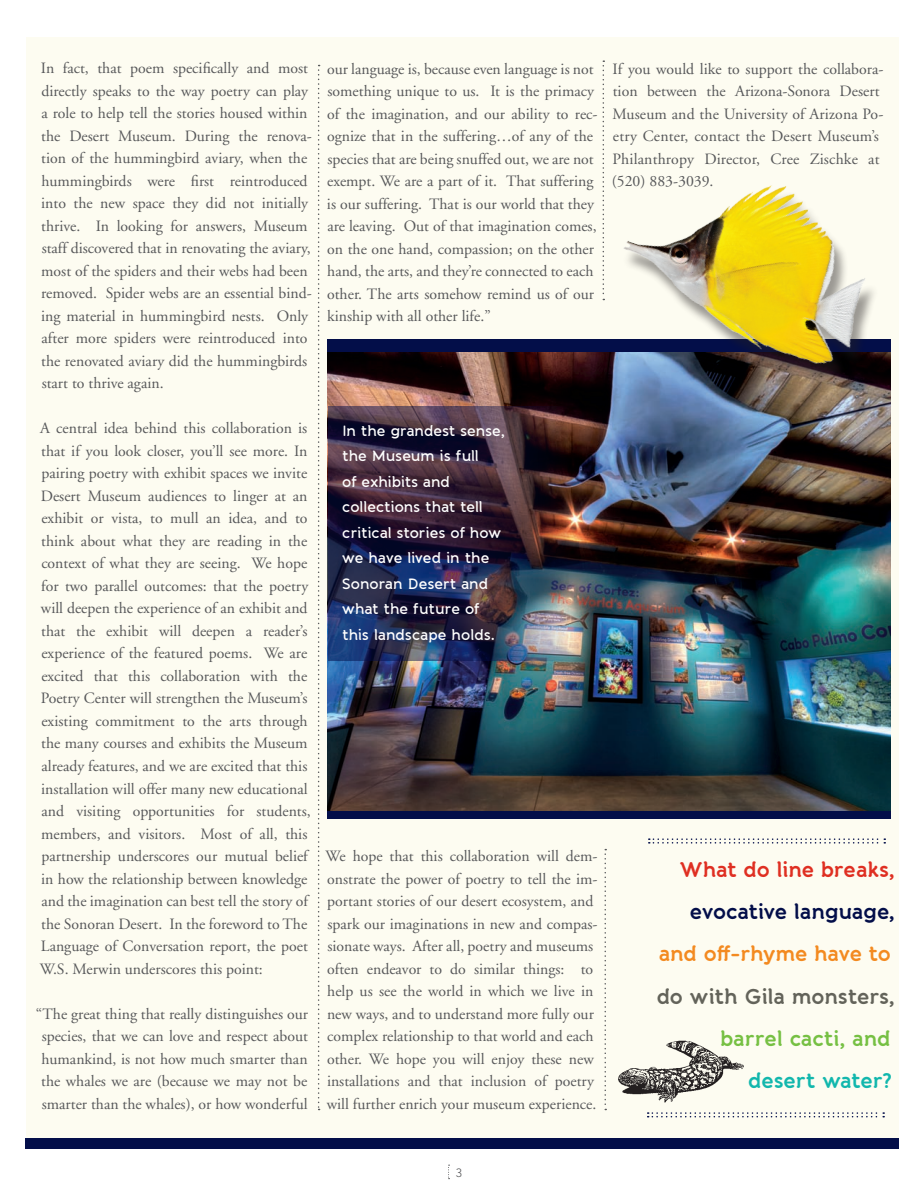
<style>
.page{position:relative;width:918px;height:1188px;background:#fff}
.page>*{position:absolute;margin:0;border:0;box-sizing:border-box;transform-origin:0 0}
.t1{font:700 21px/42.3px "Banda";letter-spacing:-.01em;color:#63635a;text-align:right}
.t2{font:700 21px/42.3px "Banda";letter-spacing:-.01em;color:#030e49;text-align:center}
.t3{font:700 21px "Banda";letter-spacing:-.005em;color:#12b7ad}
.t4{font:15.75px/22.5px "Adobe Garamond";color:#57585a}
.t5{font:600 15px "Banda";color:#fff}
.t6{font:300 12px "Avenir";color:#57585a}
.s1{color:#df2f22}
.s2{color:#f38a20}
.s3{color:#76c043}
</style>
<div class="page">
<svg style="left:448px;top:1165px;width:2px;height:14px"></svg>
<div style="left:26px;top:37px;width:873px;height:1102px;background:#fdfcf1"></div>
<svg style="left:603px;top:60px;width:1px;height:240px"></svg>
<svg style="left:318px;top:65px;width:2px;height:1045px"></svg>
<svg style="left:604px;top:849px;width:2px;height:261px"></svg>
<div style="left:25px;top:1138px;width:874px;height:10px;background:#030e49"></div>
<svg style="left:648px;top:1112px;width:236px;height:5px"></svg>
<svg style="left:649px;top:838px;width:236px;height:6px"></svg>
<div style="left:327px;top:806px;width:564px;height:13px;background:#030e49"></div>
<img style="left:327px;top:352px;width:564px;height:458px">
<div style="left:327px;top:339px;width:564px;height:13px;background:#030e49"></div>
<img style="left:618px;top:1040px;width:126px;height:63px">
<img style="left:328px;top:406px;width:241px;height:255px">
<img style="left:615px;top:185px;width:267px;height:203px">
<p class="t4" style="left:41px;top:57px;width:272px">In fact, that poem specifically and most directly speaks to the way poetry can play a role to help tell the stories housed within the Desert Museum. During the renova&shy;tion of the hummingbird aviary, when the hummingbirds were first reintroduced into the new space they did not initially thrive. In looking for answers, Museum staff discovered that in renovating the aviary, most of the spiders and their webs had been removed. Spider webs are an essential bind&shy;ing material in hummingbird nests. Only after more spiders were reintroduced into the renovated aviary did the hummingbirds start to thrive again.</p>
<p class="t4" style="left:40px;top:418px;width:273px">A central idea behind this collaboration is that if you look closer, you’ll see more. In pairing poetry with exhibit spaces we invite Desert Museum audiences to linger at an exhibit or vista, to mull an idea, and to think about what they are reading in the context of what they are seeing. We hope for two parallel outcomes: that the poetry will deepen the experience of an exhibit and that the exhibit will deepen a reader’s experience of the featured poems. We are excited that this collaboration with the Poetry Center will strengthen the Museum’s existing commitment to the arts through the many courses and exhibits the Museum already features, and we are excited that this installation will offer many new educational and visiting opportunities for students, members, and visitors. Most of all, this partnership underscores our mutual belief in how the relationship between knowledge and the imagination can best tell the story of the Sonoran Desert. In the foreword to The Language of Conversation report, the poet W.S. Merwin underscores this point:</p>
<p class="t4" style="left:36px;top:1003px;width:274px;text-align:center">“The great thing that really distinguishes our species, that we can love and respect about humankind, is not how much smarter than the whales we are (because we may not be smarter than the whales), or how wonderful</p>
<p class="t4" style="left:327px;top:58px;width:272px">our language is, because even language is not something unique to us. It is the primacy of the imagination, and our ability to rec&shy;ognize that in the suffering…of any of the species that are being snuffed out, we are not exempt. We are a part of it. That suffering is our suffering. That is our world that they are leaving. Out of that imagination comes, on the one hand, compassion; on the other hand, the arts, and they’re connected to each other. The arts somehow remind us of our kinship with all other life.”</p>
<p class="t5" style="left:342px;top:421px;width:164px">In the grandest sense,</p>
<p class="t5" style="left:342px;top:447px;width:138px">the Museum is full</p>
<p class="t5" style="left:342px;top:472px;width:109px">of exhibits and</p>
<p class="t5" style="left:342px;top:498px;width:142px">collections that tell</p>
<p class="t5" style="left:342px;top:523px;width:161px">critical stories of how</p>
<p class="t5" style="left:342px;top:549px;width:149px">we have lived in the</p>
<p class="t5" style="left:342px;top:574px;width:147px">Sonoran Desert and</p>
<p class="t5" style="left:342px;top:600px;width:139px">what the future of</p>
<p class="t5" style="left:342px;top:625px;width:154px">this landscape holds.</p>
<p class="t4" style="left:326px;top:845px;width:274px">We hope that this collaboration will dem&shy;onstrate the power of poetry to tell the im&shy;portant stories of our desert ecosystem, and spark our imaginations in new and compas&shy;sionate ways. After all, poetry and museums often endeavor to do similar things: to help us see the world in which we live in new ways, and to understand more fully our complex relationship to that world and each other. We hope you will enjoy these new installations and that inclusion of poetry will further enrich your museum experience.</p>
<p class="t4" style="left:612px;top:58px;width:273px">If you would like to support the collabora&shy;tion between the Arizona-Sonora Desert Museum and the University of Arizona Po&shy;etry Center, contact the Desert Museum’s Philanthropy Director, Cree Zischke at (520) 883-3039.</p>
<p class="t2" style="left:680px;top:848px;width:217px"><span class="s1">What do line breaks, </span>evocative language,</p>
<p class="t1" style="left:657px;top:933px;width:240px"><span class="s2">and off-rhyme have to </span>do with Gila monsters, <span class="s3">barrel cacti, and</span></p>
<p class="t3" style="left:748px;top:1068px;width:145px">desert water?</p>
<p class="t6" style="left:456px;top:1165px;width:8px">3</p>
</div>
